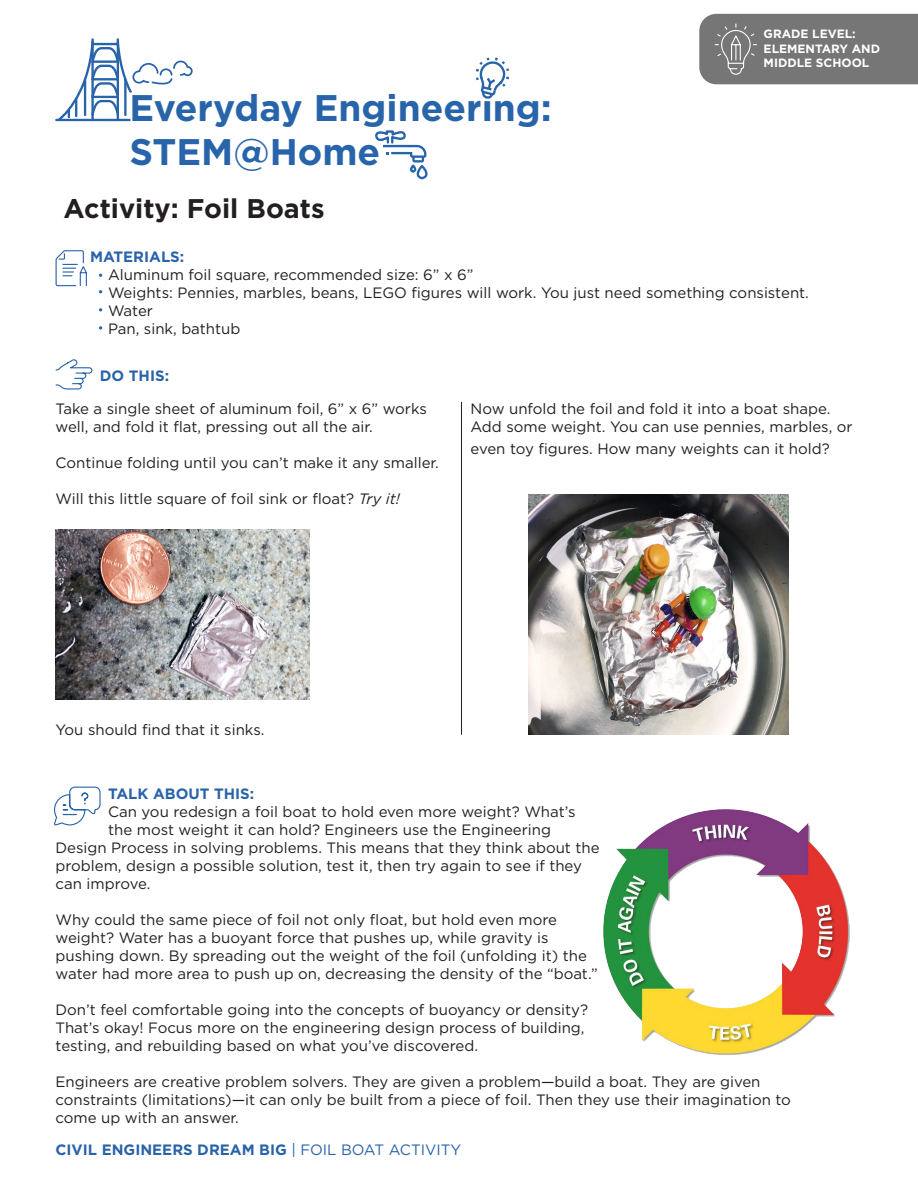
<style>
.page{position:relative;width:918px;height:1188px;background:#fff}
.page>*{position:absolute;margin:0;border:0;box-sizing:border-box;transform-origin:0 0}
.t1{font:700 37.05px/44.4px "Gotham";color:#2864aa}
.t2{font:700 27px "Gotham";color:#231f20}
.t3{font:15px/18px "Gotham";color:#231f20}
.t4{font:700 15px "Gotham";color:#2963a8}
.t5{font:700 12px "Gotham";color:#fff}
.s1{font-style:italic}
.s2{font-weight:400}
</style>
<div class="page">
<img style="left:56px;top:529px;width:254px;height:170px">
<img style="left:528px;top:495px;width:261px;height:240px">
<img style="left:603px;top:809px;width:247px;height:246px">
<svg style="left:54px;top:786px;width:47px;height:40px"></svg>
<svg style="left:55px;top:250px;width:32px;height:37px"></svg>
<svg style="left:99px;top:326px;width:3px;height:4px"></svg>
<svg style="left:55px;top:359px;width:38px;height:31px"></svg>
<hr style="left:461px;top:402px;width:1px;height:333px;background:#231f20">
<div style="left:699px;top:14px;width:219px;height:70px;background:#767676"></div>
<svg style="left:476px;top:57px;width:34px;height:42px"></svg>
<svg style="left:375px;top:130px;width:53px;height:50px"></svg>
<svg style="left:56px;top:39px;width:137px;height:83px"></svg>
<p class="t1" style="left:129px;top:85px;width:424px">Everyday Engineering:<br>STEM@Home</p>
<p class="t5" style="left:764px;top:26px;width:94px">GRADE LEVEL:</p>
<p class="t5" style="left:764px;top:41px;width:118px">ELEMENTARY AND</p>
<p class="t5" style="left:764px;top:55px;width:107px">MIDDLE SCHOOL</p>
<p class="t2" style="left:64px;top:190px;width:262px">Activity: Foil Boats</p>
<p class="t4" style="left:90px;top:247px;width:96px">MATERIALS:</p>
<p class="t3" style="left:108px;top:266px;width:367px">Aluminum foil square, recommended size: 6” x 6”</p>
<p class="t3" style="left:108px;top:284px;width:702px">Weights: Pennies, marbles, beans, LEGO figures will work. You just need something consistent.</p>
<p class="t3" style="left:108px;top:302px;width:46px">Water</p>
<p class="t3" style="left:108px;top:320px;width:134px">Pan, sink, bathtub</p>
<p class="t4" style="left:100px;top:366px;width:71px">DO THIS:</p>
<p class="t3" style="left:56px;top:399px;width:373px">Take a single sheet of aluminum foil, 6” x 6” works well, and fold it flat, pressing out all the air.</p>
<p class="t3" style="left:56px;top:453px;width:385px">Continue folding until you can’t make it any smaller.</p>
<p class="t3" style="left:56px;top:489px;width:346px">Will this little square of foil sink or float? <span class="s1">Try it!</span></p>
<p class="t3" style="left:471px;top:399px;width:384px">Now unfold the foil and fold it into a boat shape.<br>Add some weight. You can use pennies, marbles, or</p>
<p class="t3" style="left:471px;top:439px;width:361px">even toy figures. How many weights can it hold?</p>
<p class="t3" style="left:56px;top:720px;width:211px">You should find that it sinks.</p>
<p class="t4" style="left:108px;top:783px;width:148px">TALK ABOUT THIS:</p>
<p class="t3" style="left:108px;top:802px;width:469px">Can you redesign a foil boat to hold even more weight? What’s</p>
<p class="t3" style="left:108px;top:820px;width:444px">the most weight it can hold? Engineers use the Engineering</p>
<p class="t3" style="left:56px;top:838px;width:546px">Design Process in solving problems. This means that they think about the</p>
<p class="t3" style="left:56px;top:856px;width:528px">problem, design a possible solution, test it, then try again to see if they</p>
<p class="t3" style="left:56px;top:874px;width:96px">can improve.</p>
<p class="t3" style="left:56px;top:910px;width:544px">Why could the same piece of foil not only float, but hold even more weight? Water has a buoyant force that pushes up, while gravity is pushing down. By spreading out the weight of the foil (unfolding it) the water had more area to push up on, decreasing the density of the “boat.”</p>
<p class="t3" style="left:56px;top:1000px;width:534px">Don’t feel comfortable going into the concepts of buoyancy or density?<br>That’s okay! Focus more on the engineering design process of building, testing, and rebuilding based on what you’ve discovered.</p>
<p class="t3" style="left:56px;top:1072px;width:737px">Engineers are creative problem solvers. They are given a problem—build a boat. They are given constraints (limitations)—it can only be built from a piece of foil. Then they use their imagination to come up with an answer.</p>
<p class="t4" style="left:56px;top:1140px;width:407px">CIVIL ENGINEERS DREAM BIG <span class="s2">| FOIL BOAT ACTIVITY</span></p>
</div>
